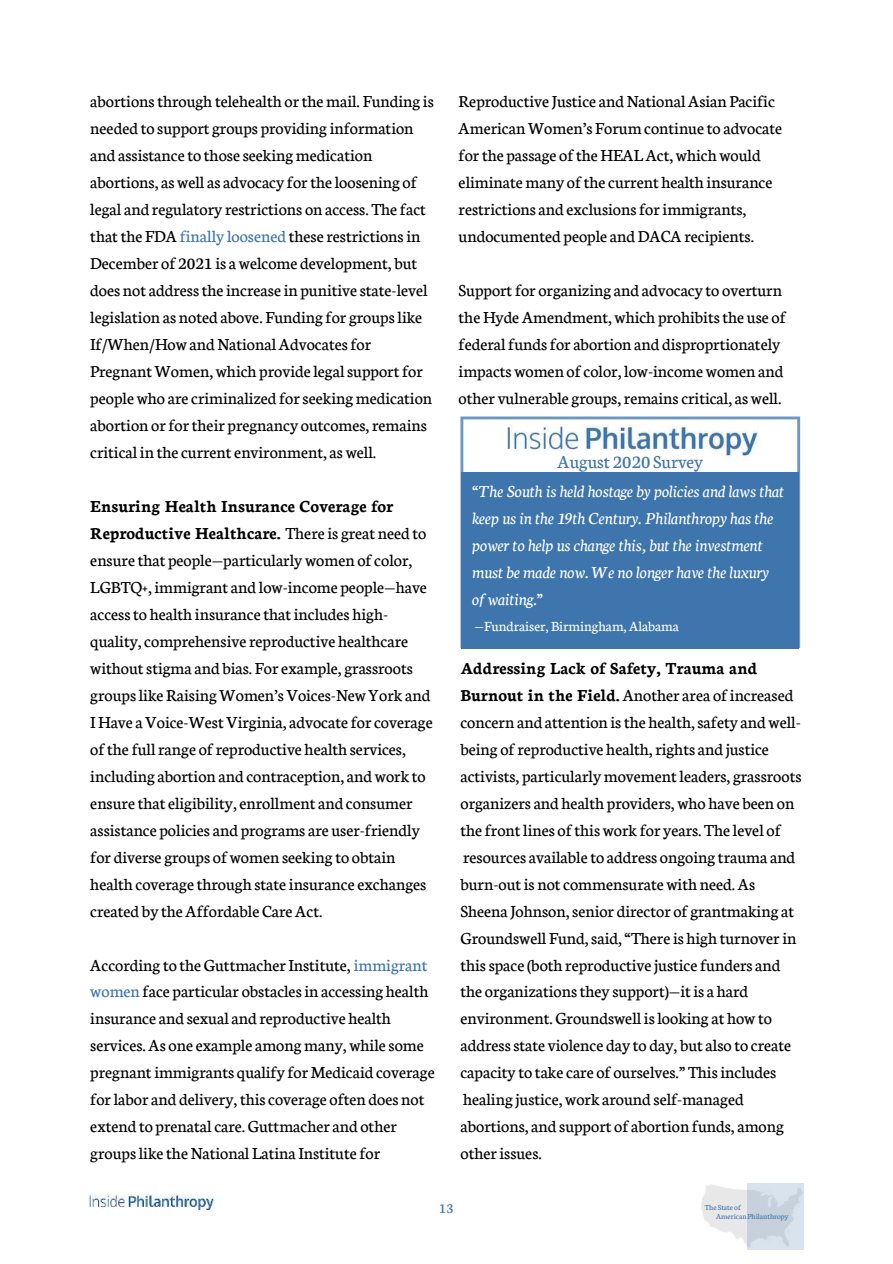
<style>
.page{position:relative;width:893px;height:1264px;background:#fff}
.page>*{position:absolute;margin:0;border:0;box-sizing:border-box;transform-origin:0 0}
.t1{font:19.5px "Neuton";color:#3e75ac}
.t2{font:18px/27px "Neuton";color:#000}
.t3{font:italic 18px/27px "Neuton";color:#fff}
.t4{font:15px "Neuton";color:#fff}
.t5{font:15px "Neuton";color:#3e75ac}
.t6{font:8.25px "Neuton";color:#3e75ac}
.t7{font:8.25px "Neuton";color:#3c73ac}
.s1{color:#3e75ac}
.s2{font-weight:700}
</style>
<div class="page">
<img style="left:701px;top:1183px;width:103px;height:66px">
<div style="left:747px;top:1182px;width:56px;height:67px;background:linear-gradient(to right,#c8d3de,#d4dfea)"></div>
<img style="left:89px;top:1194px;width:126px;height:15px">
<svg style="left:460px;top:416px;width:340px;height:232px;fill:#3e75ac"></svg>
<p class="t2" style="left:90px;top:86px;width:345px">abortions through telehealth or the mail. Funding is needed to support groups providing information and assistance to those seeking medication abortions, as well as advocacy for the loosening of legal and regulatory restrictions on access. The fact that the FDA <span class="s1">finally loosened</span> these restrictions in December of 2021 is a welcome development, but does not address the increase in punitive state-level legislation as noted above. Funding for groups like If/When/How and National Advocates for Pregnant Women, which provide legal support for people who are criminalized for seeking medication abortion or for their pregnancy outcomes, remains critical in the current environment, as well.</p>
<p class="t2" style="left:90px;top:491px;width:344px"><span class="s2">Ensuring Health Insurance Coverage for Reproductive Healthcare.</span> There is great need to ensure that people—particularly women of color, LGBTQ+, immigrant and low-income people—have access to health insurance that includes high&shy;quality, comprehensive reproductive healthcare without stigma and bias. For example, grassroots groups like Raising Women’s Voices-New York and I Have a Voice-West Virginia, advocate for coverage of the full range of reproductive health services, including abortion and contraception, and work to ensure that eligibility, enrollment and consumer assistance policies and programs are user-friendly for diverse groups of women seeking to obtain health coverage through state insurance exchanges created by the Affordable Care Act.</p>
<p class="t2" style="left:90px;top:949px;width:346px">According to the Guttmacher Institute, <span class="s1">immigrant women</span> face particular obstacles in accessing health insurance and sexual and reproductive health services. As one example among many, while some pregnant immigrants qualify for Medicaid coverage for labor and delivery, this coverage often does not extend to prenatal care. Guttmacher and other groups like the National Latina Institute for</p>
<p class="t2" style="left:458px;top:86px;width:325px">Reproductive Justice and National Asian Pacific American Women’s Forum continue to advocate for the passage of the HEAL Act, which would eliminate many of the current health insurance restrictions and exclusions for immigrants, undocumented people and DACA recipients.</p>
<p class="t2" style="left:458px;top:275px;width:329px">Support for organizing and advocacy to overturn the Hyde Amendment, which prohibits the use of federal funds for abortion and disproprtionately impacts women of color, low-income women and other vulnerable groups, remains critical, as well.</p>
<p class="t1" style="left:557px;top:447px;width:147px">August 2020 Survey</p>
<p class="t3" style="left:472px;top:476px;width:313px">“The South is held hostage by policies and laws that keep us in the 19th Century. Philanthropy has the power to help us change this, but the investment must be made now. We no longer have the luxury of waiting.”</p>
<p class="t4" style="left:474px;top:615px;width:206px">—Fundraiser, Birmingham,Alabama</p>
<p class="t2" style="left:460px;top:653px;width:342px"><span class="s2">Addressing Lack of Safety, Trauma and Burnout in the Field.</span> Another area of increased concern and attention is the health, safety and well&shy;being of reproductive health, rights and justice activists, particularly movement leaders, grassroots organizers and health providers, who have been on the front lines of this work for years. The level of resources available to address ongoing trauma and burn-out is not commensurate with need. As Sheena Johnson, senior director of grantmaking at Groundswell Fund, said, “There is high turnover in this space (both reproductive justice funders and the organizations they support)—it is a hard environment. Groundswell is looking at how to address state violence day to day, but also to create capacity to take care of ourselves.” This includes healing justice, work around self-managed abortions, and support of abortion funds, among other issues.</p>
<p class="t5" style="left:439px;top:1197px;width:16px">13</p>
<p class="t7" style="left:704px;top:1201px;width:37px">The State of</p>
<p class="t6" style="left:716px;top:1210px;width:74px">AmericanPhilanthropy</p>
</div>
